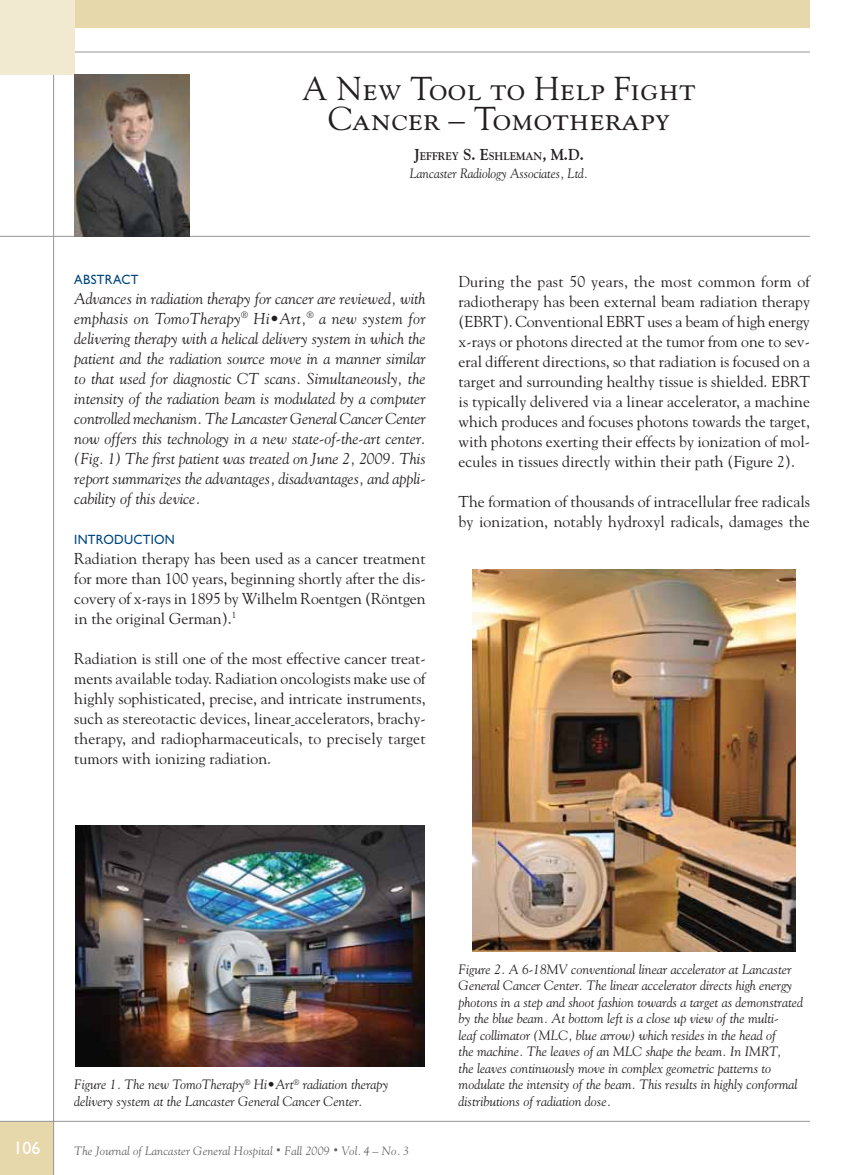
<style>
.page{position:relative;width:864px;height:1175px;background:#fff}
.page>*{position:absolute;margin:0;border:0;box-sizing:border-box;transform-origin:0 0}
.t1{font:33px/30px "Goudy SC";letter-spacing:.01em;color:#231f20;text-align:center}
.t2{font:18px "Gill Sans Std";color:#fff}
.t3{font:15.75px/20px "Goudy";color:#231f20;text-align:justify}
.t4{font:italic 15.75px/20px "Goudy";color:#231f20;text-align:justify}
.t5{font:italic 13.5px/16.5px "Goudy";color:#231f20}
.t6{font:italic 13.5px "Goudy";color:#231f20;scale:.95 1}
.t7{font:13.5px "Gill Sans Std";letter-spacing:.02em;color:#00467f;scale:.95 1}
.t8{font:italic 12px "Goudy";letter-spacing:.01em;color:#636466}
.t9{font:700 10.95px "Goudy";color:#231f20;scale:.95 1}
.s1{font-size:15.75px}
.s2{font-size:9px}
</style>
<div class="page">
<div style="left:0;top:1121px;width:54px;height:53px;background:#e7d8ab"></div>
<hr style="left:0;top:1120px;width:810px;height:1px;background:#939598">
<hr style="left:53px;top:0;width:1px;height:1174px;background:#939598">
<div style="left:0;top:0;width:810px;height:27px;background:#e7d8ab"></div>
<hr style="left:0;top:52px;width:810px;height:1px;background:#939598">
<hr style="left:0;top:236px;width:810px;height:1px;background:#939598">
<div style="left:0;top:0;width:74px;height:74px;background:#f1e9d0"></div>
<img style="left:74px;top:74px;width:115px;height:162px">
<img style="left:75px;top:825px;width:350px;height:241px">
<img style="left:473px;top:569px;width:323px;height:382px">
<p class="t1" style="left:302px;top:76px;width:395px">A New Tool to Help Fight<br>Cancer – Tomotherapy</p>
<p class="t9" style="left:414px;top:152px;width:180px"><span class="s1">J</span>EFFREY <span class="s1">S. E</span>SHLEMAN<span class="s1">, M.D.</span></p>
<p class="t6" style="left:410px;top:168px;width:189px">Lancaster Radiology Associates, Ltd.</p>
<p class="t7" style="left:74px;top:274px;width:69px">ABSTRACT</p>
<p class="t4" style="left:74px;top:289px;width:353px">Advances in radiation therapy for cancer are reviewed, with emphasis on TomoTherapy<sup>®</sup> Hi•Art,<sup>®</sup> a new system for delivering therapy with a helical delivery system in which the patient and the radiation source move in a manner similar to that used for diagnostic CT scans. Simultaneously, the intensity of the radiation beam is modulated by a computer controlled mechanism. The Lancaster General Cancer Center now offers this technology in a new state-of-the-art center. (Fig. 1) The first patient was treated on June 2, 2009. This report summarizes the advantages, disadvantages, and appli&shy;cability of this device.</p>
<p class="t7" style="left:74px;top:534px;width:107px">INTRODUCTION</p>
<p class="t3" style="left:74px;top:549px;width:353px">Radiation therapy has been used as a cancer treatment for more than 100 years, beginning shortly after the dis&shy;covery of x-rays in 1895 by Wilhelm Roentgen (Röntgen in the original German).<sup>1</sup></p>
<p class="t3" style="left:74px;top:649px;width:353px">Radiation is still one of the most effective cancer treat&shy;ments available today. Radiation oncologists make use of highly sophisticated, precise, and intricate instruments, such as stereotactic devices, linear accelerators, brachy&shy;therapy, and radiopharmaceuticals, to precisely target tumors with ionizing radiation.</p>
<p class="t3" style="left:459px;top:273px;width:353px">During the past 50 years, the most common form of radiotherapy has been external beam radiation therapy (EBRT). Conventional EBRT uses a beam of high energy x-rays or photons directed at the tumor from one to sev&shy;eral different directions, so that radiation is focused on a target and surrounding healthy tissue is shielded. EBRT is typically delivered via a linear accelerator, a machine which produces and focuses photons towards the target, with photons exerting their effects by ionization of mol&shy;ecules in tissues directly within their path (Figure 2).</p>
<p class="t3" style="left:459px;top:493px;width:353px">The formation of thousands of intracellular free radicals by ionization, notably hydroxyl radicals, damages the</p>
<p class="t5" style="left:74px;top:1077px;width:316px">Figure 1. The new TomoTherapy<sup>®</sup> Hi•Art<sup>®</sup> radiation therapy delivery system at the Lancaster General Cancer Center.</p>
<p class="t2" style="left:14px;top:1141px;width:28px">106</p>
<p class="t8" style="left:74px;top:1145px;width:337px">The Journal of Lancaster General Hospital <span class="s2">•</span> Fall 2009 <span class="s2">•</span> Vol. 4 – No. 3</p>
<p class="t5" style="left:459px;top:961px;width:346px">Figure 2. A 6-18MV conventional linear accelerator at Lancaster General Cancer Center. The linear accelerator directs high energy photons in a step and shoot fashion towards a target as demonstrated by the blue beam. At bottom left is a close up view of the multi-<br>leaf collimator (MLC, blue arrow) which resides in the head of<br>the machine. The leaves of an MLC shape the beam. In IMRT,<br>the leaves continuously move in complex geometric patterns to modulate the intensity of the beam. This results in highly conformal distributions of radiation dose.</p>
</div>
